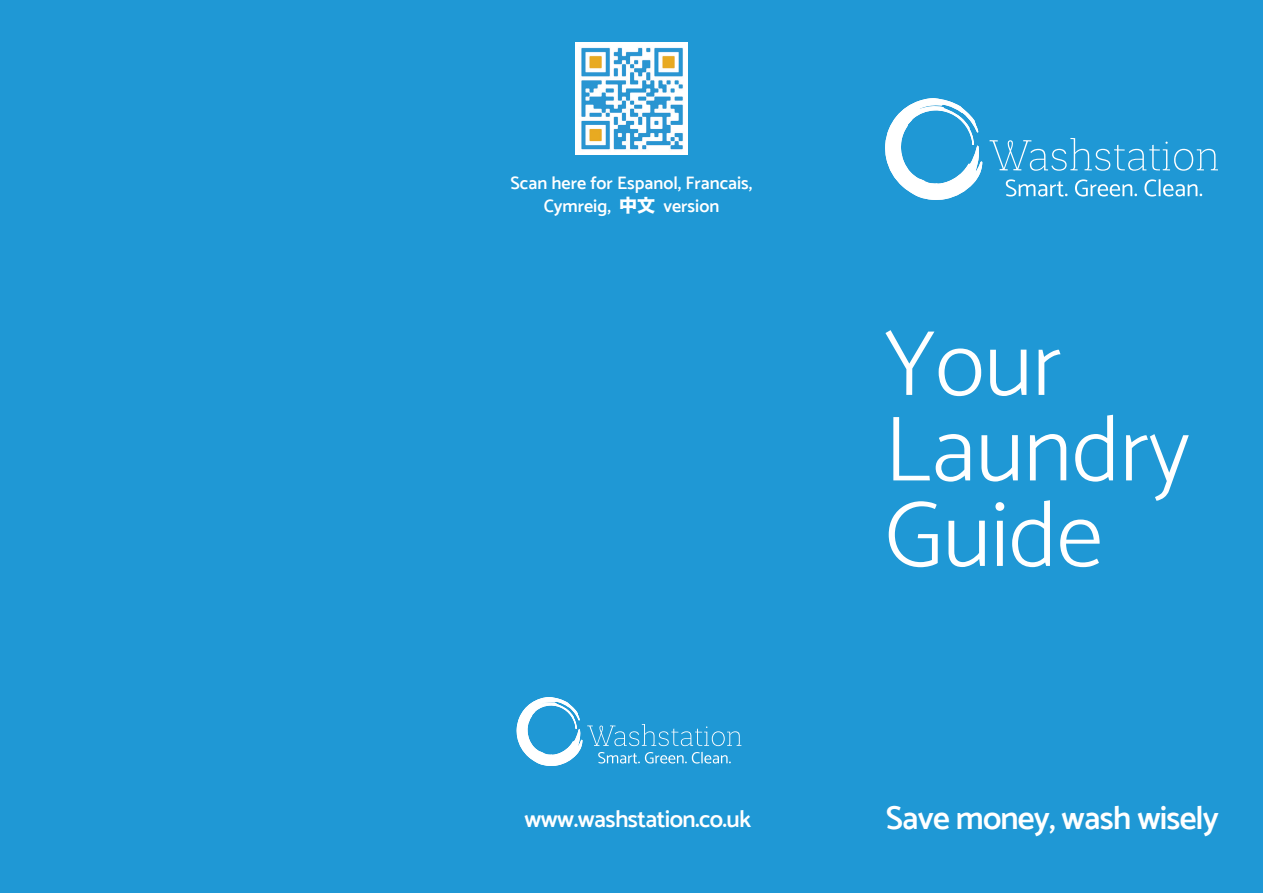
<style>
.page{position:relative;width:1263px;height:893px;background:#1f98d5}
.page>*{position:absolute;margin:0;border:0;box-sizing:border-box;transform-origin:0 0}
.t1{font:300 93.15px/85.5px "Catamaran";color:#fff}
.t2{font:600 33px "Catamaran";letter-spacing:-.025em;color:#fff}
.t3{font:600 24px "Catamaran";letter-spacing:-.025em;color:#fff}
.t4{font:600 18px/23.1px "Catamaran";color:#fff;text-align:center}
.s1{font-family:"Hira Kaku Std N W8";font-weight:400}
</style>
<div class="page">
<img style="left:575px;top:43px;width:113px;height:112px">
<svg style="left:885px;top:98px;width:98px;height:102px"></svg>
<svg style="left:989px;top:138px;width:229px;height:33px"></svg>
<svg style="left:1006px;top:179px;width:61px;height:18px"></svg>
<svg style="left:1075px;top:179px;width:62px;height:18px"></svg>
<svg style="left:1144px;top:179px;width:58px;height:18px"></svg>
<svg style="left:516px;top:697px;width:225px;height:69px"></svg>
<p class="t4" style="left:511px;top:171px;width:243px">Scan here for Espanol, Francais,<br>Cymreig, <span class="s1">中文</span> version</p>
<h1 class="t1" style="left:884px;top:320px;width:307px">Your<br>Laundry<br>Guide</h1>
<h3 class="t3" style="left:524px;top:805px;width:228px">www.washstation.co.uk</h3>
<h2 class="t2" style="left:886px;top:798px;width:335px">Save money, wash wisely</h2>
</div>
